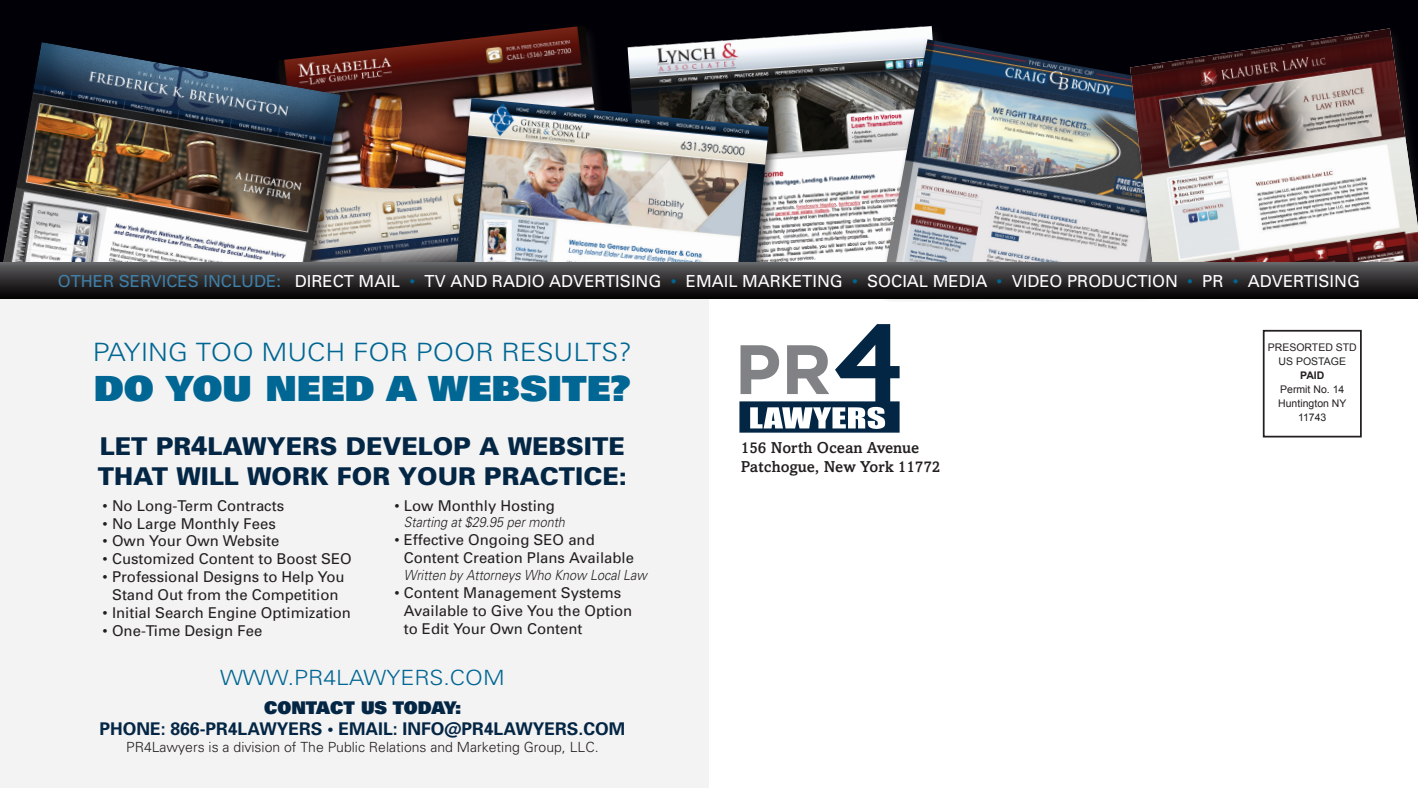
<style>
.page{position:relative;width:1418px;height:788px;background:#fff}
.page>*{position:absolute;margin:0;border:0;box-sizing:border-box;transform-origin:0 0}
.t1{font:900 34.65px "Univers";color:#006693;scale:1.09 1}
.t2{font:300 25.2px "Univers";color:#006693;scale:1.09 1}
.t3{font:900 24.5px/29.4px "Univers";color:#042645}
.t4{font:300 21px "Univers";color:#006693;scale:1.09 1}
.t5{font:700 17.5px "Univers";color:#042645}
.t6{font:900 17.5px "Univers";color:#042645}
.t7{font:16.62px "Univers";color:#fff}
.t8{font:500 15.75px/18.9px "Amasis";color:#231f20}
.t9{font:14.88px/17.8px "Univers";color:#231f20}
.t10{font:300 14px "Univers";color:#231f20}
.t11{font:italic 300 14px "Univers";color:#231f20;scale:.9 1}
.t12{font:10.5px "Arial";color:#231f20}
.t13{font:700 10.5px "Arial";color:#231f20}
.s1{color:#3f7fa8}
.s2{color:#006693}
.s3{font-size:26.95px}
.s4{font-size:21.18px}
.s5{font-size:18.03px}
</style>
<div class="page">
<div style="left:0;top:0;width:1418px;height:287px;background:#000006"></div>
<img style="left:627px;top:26px;width:310px;height:237px">
<img style="left:352px;top:26px;width:245px;height:237px">
<div style="left:451px;top:97px;width:330px;height:195px;background:#231f20;opacity:.75"></div>
<img style="left:456px;top:98px;width:313px;height:165px">
<div style="left:0;top:41px;width:352px;height:255px;background:#231f20;opacity:.75"></div>
<img style="left:1px;top:42px;width:340px;height:221px">
<div style="left:877px;top:38px;width:317px;height:265px;background:#231f20;opacity:.75"></div>
<img style="left:882px;top:39px;width:243px;height:224px">
<img style="left:1130px;top:28px;width:288px;height:235px">
<div style="left:0;top:277px;width:709px;height:511px;background:#f3f3f3"></div>
<div style="left:1262px;top:330px;width:99px;height:107px;border:2px solid #231f20"></div>
<svg style="left:0;top:263px;width:1418px;height:35px;background:#302f2f"></svg>
<svg style="left:739px;top:324px;width:160px;height:108px"></svg>
<p class="t7" style="left:58px;top:270px;width:1303px"><span class="s1">OTHER SERVICES INCLUDE:</span> DIRECT MAIL <span class="s2">•</span> TV AND RADIO ADVERTISING <span class="s2">•</span> EMAIL MARKETING <span class="s2">•</span> SOCIAL MEDIA <span class="s2">•</span> VIDEO PRODUCTION <span class="s2">•</span> PR <span class="s2">•</span> ADVERTISING</p>
<p class="t2" style="left:93px;top:337px;width:496px">PAYING TOO MUCH FOR POOR RESULTS?</p>
<p class="t1" style="left:94px;top:365px;width:494px">DO YOU NEED A WEBSITE?</p>
<p class="t3" style="left:98px;top:431px;width:530px">LET PR<span class="s3">4</span>LAWYERS DEVELOP A WEBSITE<br>THAT WILL WORK FOR YOUR PRACTICE:</p>
<p class="t9" style="left:103px;top:496px;width:183px">• No Long-Term Contracts</p>
<p class="t9" style="left:103px;top:514px;width:175px">• No Large Monthly Fees</p>
<p class="t9" style="left:103px;top:532px;width:178px">• Own Your Own Website</p>
<p class="t9" style="left:103px;top:549px;width:251px">• Customized Content to Boost SEO</p>
<p class="t9" style="left:103px;top:567px;width:243px;text-align:center">• Professional Designs to Help You<br>Stand Out from the Competition</p>
<p class="t9" style="left:103px;top:603px;width:250px">• Initial Search Engine Optimization</p>
<p class="t9" style="left:103px;top:621px;width:161px">• One-Time Design Fee</p>
<p class="t9" style="left:394px;top:496px;width:162px">• Low Monthly Hosting</p>
<p class="t11" style="left:404px;top:514px;width:180px">Starting at $29.95 per month</p>
<p class="t9" style="left:404px;top:531px;width:232px;text-indent:-9px">• Effective Ongoing SEO and<br>Content Creation Plans Available</p>
<p class="t11" style="left:404px;top:566px;width:271px">Written by Attorneys Who Know Local Law</p>
<p class="t9" style="left:404px;top:583px;width:230px;text-indent:-9px">• Content Management Systems<br>Available to Give You the Option to Edit Your Own Content</p>
<p class="t4" style="left:220px;top:664px;width:262px">WWW.PR<span class="s4">4</span>LAWYERS.COM</p>
<p class="t6" style="left:264px;top:696px;width:199px">CONTACT US TODAY:</p>
<p class="t5" style="left:99px;top:717px;width:527px">PHONE: <span class="s5">866</span>-PR<span class="s5">4</span>LAWYERS • EMAIL: INFO@PR<span class="s5">4</span>LAWYERS.COM</p>
<p class="t10" style="left:126px;top:738px;width:474px">PR4Lawyers is a division of The Public Relations and Marketing Group, LLC.</p>
<p class="t8" style="left:741px;top:438px;width:201px">156 North Ocean Avenue<br>Patchogue, New York 11772</p>
<p class="t12" style="left:1267px;top:341px;width:91px">PRESORTED STD</p>
<p class="t12" style="left:1278px;top:355px;width:69px">US POSTAGE</p>
<p class="t13" style="left:1300px;top:368px;width:26px">PAID</p>
<p class="t12" style="left:1280px;top:383px;width:66px">Permit No. 14</p>
<p class="t12" style="left:1278px;top:397px;width:70px">Huntington NY</p>
<p class="t12" style="left:1298px;top:411px;width:30px">11743</p>
</div>
